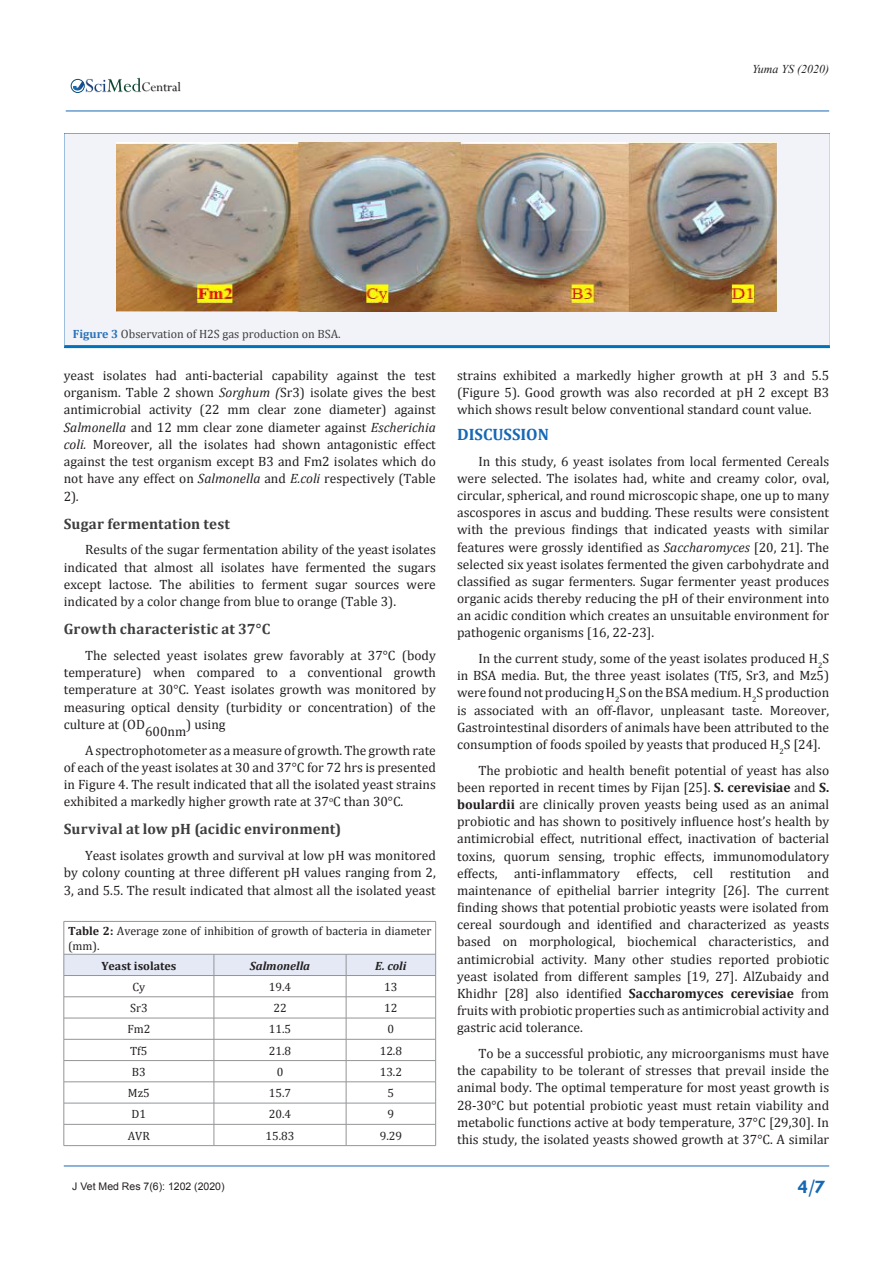
<style>
.page{position:relative;width:893px;height:1263px;background:#fff}
.page>*{position:absolute;margin:0;border:0;box-sizing:border-box;transform-origin:0 0}
.t1{font:700 19.5px "Tw Cen";color:#1768b4}
.heading_1{font:700 16.5px "Cambria";color:#1768b4}
.heading_3{font:700 15px "Cambria";letter-spacing:.01em;color:#3e3e3f}
.t2{font:14.55px "Perpetua";color:#211e1e}
.t3{font:13.5px/17.1px "Cambria";color:#231f20;text-align:justify}
.t4{font:12px/15px "Cambria";color:#231f20}
.t5{font:12px "Cambria";color:#3e3e3f}
.t6{font:italic 700 12px "Cambria";color:#231f20}
.t7{font:700 12px "Cambria";color:#231f20}
.t8{font:italic 12px "Times New Roman";color:#231f20}
.t9{font:10.5px "Arial";color:#231f20}
.s1{font-weight:700;color:#2a71b8}
.s2{font-style:italic}
.s3{font-weight:700}
</style>
<div class="page">
<img style="left:87px;top:82px;width:94px;height:11px">
<div style="left:71px;top:79px;width:14px;height:14px;border:1px solid #074d7c;border-radius:50%"></div>
<svg style="left:73px;top:78px;width:68px;height:14px"></svg>
<hr style="left:64px;top:1166px;width:765px;height:1px;background:#1768b4">
<hr style="left:66px;top:111px;width:763px;height:1px;background:#1768b4">
<div style="left:64px;top:134px;width:766px;height:211px;background:#f1f3f9"></div>
<hr style="left:64px;top:345px;width:766px;height:3px;background:#0072bc">
<img style="left:117px;top:142px;width:661px;height:170px">
<hr style="left:64px;top:921px;width:150px;height:1px;background:#939598">
<hr style="left:64px;top:921px;width:1px;height:33px;background:#939598">
<hr style="left:214px;top:921px;width:132px;height:1px;background:#939598">
<hr style="left:346px;top:921px;width:90px;height:1px;background:#939598">
<hr style="left:435px;top:921px;width:1px;height:33px;background:#939598">
<svg style="left:64px;top:954px;width:372px;height:191px"></svg>
<hr style="left:64px;top:1145px;width:150px;height:1px;background:#939598">
<hr style="left:214px;top:1145px;width:132px;height:1px;background:#939598">
<hr style="left:346px;top:1145px;width:90px;height:1px;background:#939598">
<p class="t2" style="left:142px;top:78px;width:41px">Central</p>
<p class="t8" style="left:752px;top:61px;width:78px">Yuma YS (2020)</p>
<p class="t5" style="left:73px;top:327px;width:269px"><span class="s1">Figure 3</span> Observation of H2S gas production on BSA.</p>
<p class="t3" style="left:64px;top:367px;width:374px">yeast isolates had anti-bacterial capability against the test organism. Table 2 shown <span class="s2">Sorghum (</span>Sr3) isolate gives the best antimicrobial activity (22 mm clear zone diameter) against <span class="s2">Salmonella</span> and 12 mm clear zone diameter against <span class="s2">Escherichia coli.</span> Moreover, all the isolates had shown antagonistic effect against the test organism except B3 and Fm2 isolates which do not have any effect on <span class="s2">Salmonella</span> and <span class="s2">E.coli</span> respectively (Table 2)<span class="s2">.</span></p>
<p class="heading_3" style="left:64px;top:513px;width:168px">Sugar fermentation test</p>
<p class="t3" style="left:64px;top:541px;width:374px;text-indent:21px">Results of the sugar fermentation ability of the yeast isolates indicated that almost all isolates have fermented the sugars except lactose. The abilities to ferment sugar sources were indicated by a color change from blue to orange (Table 3).</p>
<p class="heading_3" style="left:64px;top:618px;width:208px">Growth characteristic at 37°C</p>
<p class="t3" style="left:64px;top:647px;width:374px;text-indent:21px">The selected yeast isolates grew favorably at 37°C (body temperature) when compared to a conventional growth temperature at 30°C. Yeast isolates growth was monitored by measuring optical density (turbidity or concentration) of the culture at (OD</p>
<p class="t3" style="left:145px;top:722px;width:43px">600nm</p>
<p class="t3" style="left:186px;top:716px;width:41px">) using</p>
<p class="t3" style="left:64px;top:741px;width:374px;text-indent:21px">A spectrophotometer as a measure of growth. The growth rate of each of the yeast isolates at 30 and 37°C for 72 hrs is presented in Figure 4. The result indicated that all the isolated yeast strains exhibited a markedly higher growth rate at 37<sup>o</sup>C than 30°C.</p>
<p class="heading_3" style="left:64px;top:819px;width:279px">Survival at low pH (acidic environment)</p>
<p class="t3" style="left:64px;top:847px;width:374px;text-indent:21px">Yeast isolates growth and survival at low pH was monitored by colony counting at three different pH values ranging from 2, 3, and 5.5. The result indicated that almost all the isolated yeast</p>
<p class="t4" style="left:68px;top:923px;width:365px"><span class="s3">Table 2:</span> Average zone of inhibition of growth of bacteria in diameter (mm).</p>
<p class="t7" style="left:101px;top:957px;width:77px">Yeast isolates</p>
<p class="t6" style="left:250px;top:957px;width:62px">Salmonella</p>
<p class="t6" style="left:375px;top:957px;width:33px">E. coli</p>
<p class="t4" style="left:132px;top:979px;width:14px">Cy</p>
<p class="t4" style="left:269px;top:979px;width:24px">19.4</p>
<p class="t4" style="left:384px;top:979px;width:15px">13</p>
<p class="t4" style="left:130px;top:1000px;width:19px">Sr3</p>
<p class="t4" style="left:273px;top:1000px;width:15px">22</p>
<p class="t4" style="left:384px;top:1000px;width:15px">12</p>
<p class="t4" style="left:127px;top:1022px;width:25px">Fm2</p>
<p class="t4" style="left:269px;top:1022px;width:24px">11.5</p>
<p class="t4" style="left:388px;top:1022px;width:8px">0</p>
<p class="t4" style="left:130px;top:1043px;width:19px">Tf5</p>
<p class="t4" style="left:269px;top:1043px;width:24px">21.8</p>
<p class="t4" style="left:380px;top:1043px;width:24px">12.8</p>
<p class="t4" style="left:132px;top:1064px;width:15px">B3</p>
<p class="t4" style="left:277px;top:1064px;width:8px">0</p>
<p class="t4" style="left:380px;top:1064px;width:24px">13.2</p>
<p class="t4" style="left:128px;top:1085px;width:23px">Mz5</p>
<p class="t4" style="left:269px;top:1085px;width:24px">15.7</p>
<p class="t4" style="left:388px;top:1085px;width:8px">5</p>
<p class="t4" style="left:132px;top:1107px;width:16px">D1</p>
<p class="t4" style="left:269px;top:1107px;width:24px">20.4</p>
<p class="t4" style="left:388px;top:1107px;width:8px">9</p>
<p class="t4" style="left:128px;top:1128px;width:24px">AVR</p>
<p class="t4" style="left:265px;top:1128px;width:31px">15.83</p>
<p class="t4" style="left:380px;top:1128px;width:24px">9.29</p>
<p class="t3" style="left:457px;top:367px;width:374px">strains exhibited a markedly higher growth at pH 3 and 5.5 (Figure 5). Good growth was also recorded at pH 2 except B3 which shows result below conventional standard count value.</p>
<p class="heading_1" style="left:457px;top:423px;width:93px">DISCUSSION</p>
<p class="t3" style="left:457px;top:452px;width:374px;text-indent:21px">In this study, 6 yeast isolates from local fermented Cereals were selected. The isolates had, white and creamy color, oval, circular, spherical, and round microscopic shape, one up to many ascospores in ascus and budding. These results were consistent with the previous findings that indicated yeasts with similar features were grossly identified as <span class="s2">Saccharomyces</span> [20, 21]. The selected six yeast isolates fermented the given carbohydrate and classified as sugar fermenters. Sugar fermenter yeast produces organic acids thereby reducing the pH of their environment into an acidic condition which creates an unsuitable environment for pathogenic organisms [16, 22-23].</p>
<p class="t3" style="left:457px;top:650px;width:374px;text-indent:21px">In the current study, some of the yeast isolates produced H<sub>2</sub>S in BSA media. But, the three yeast isolates (Tf5, Sr3, and Mz5) were found not producing H<sub>2</sub>S on the BSA medium. H<sub>2</sub>S production is associated with an off-flavor, unpleasant taste. Moreover, Gastrointestinal disorders of animals have been attributed to the consumption of foods spoiled by yeasts that produced H<sub>2</sub>S [24].</p>
<p class="t3" style="left:457px;top:761px;width:374px;text-indent:21px">The probiotic and health benefit potential of yeast has also been reported in recent times by Fijan [25]. <span class="s3">S. cerevisiae</span> and <span class="s3">S. boulardii</span> are clinically proven yeasts being used as an animal probiotic and has shown to positively influence host’s health by antimicrobial effect, nutritional effect, inactivation of bacterial toxins, quorum sensing, trophic effects, immunomodulatory effects, anti-inflammatory effects, cell restitution and maintenance of epithelial barrier integrity [26]. The current finding shows that potential probiotic yeasts were isolated from cereal sourdough and identified and characterized as yeasts based on morphological, biochemical characteristics, and antimicrobial activity. Many other studies reported probiotic yeast isolated from different samples [19, 27]. AlZubaidy and Khidhr [28] also identified <span class="s3">Saccharomyces cerevisiae</span> from fruits with probiotic properties such as antimicrobial activity and gastric acid tolerance.</p>
<p class="t3" style="left:457px;top:1045px;width:374px;text-indent:21px">To be a successful probiotic, any microorganisms must have the capability to be tolerant of stresses that prevail inside the animal body. The optimal temperature for most yeast growth is 28-30°C but potential probiotic yeast must retain viability and metabolic functions active at body temperature, 37°C [29,30]. In this study, the isolated yeasts showed growth at 37°C. A similar</p>
<p class="t9" style="left:72px;top:1179px;width:154px">J Vet Med Res 7(6): 1202 (2020)</p>
<h1 class="t1" style="left:798px;top:1175px;width:29px">4/7</h1>
</div>
